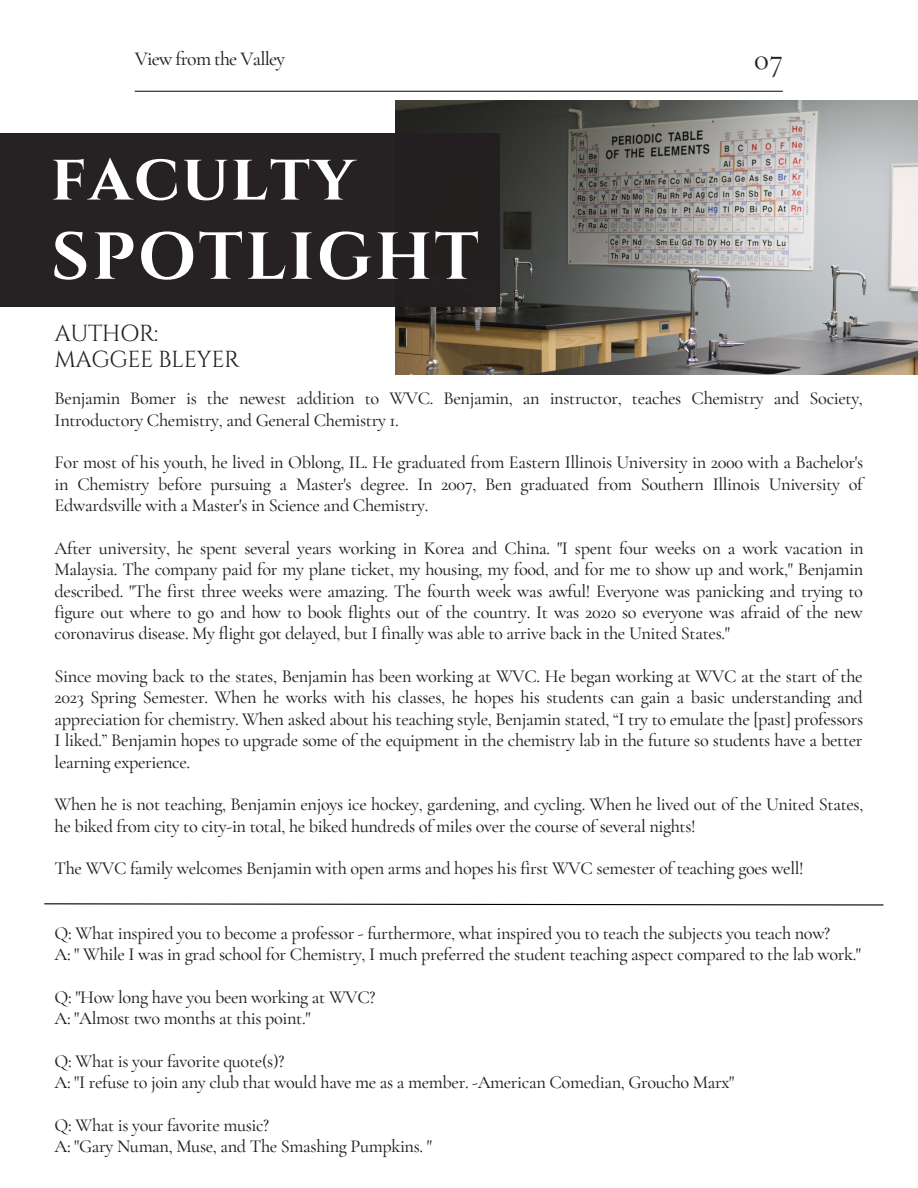
<style>
.page{position:relative;width:918px;height:1188px;background:#fff}
.page>*{position:absolute;margin:0;border:0;box-sizing:border-box;transform-origin:0 0}
.t1{font:700 66.3px/79.2px "Cinzel";letter-spacing:.04em;color:#fff}
.t2{font:31.05px "Cormorant Garamond";color:#231f20}
.t3{font:23.1px/25.8px "Cinzel";letter-spacing:-.025em;color:#231f20}
.t4{font:500 19.8px "Cormorant Garamond";letter-spacing:-.04em;color:#231f20}
.t5{font:500 18.3px/21.3px "Cormorant Garamond";letter-spacing:-.02em;color:#231f20}
</style>
<div class="page">
<img style="left:395px;top:101px;width:523px;height:273px">
<div style="left:0;top:134px;width:500px;height:173px;background:#231f20"></div>
<hr style="left:135px;top:91px;width:648px;height:1px;background:#231f20">
<svg style="left:44px;top:903px;width:840px;height:3px"></svg>
<p class="t4" style="left:135px;top:47px;width:152px">View from the Valley</p>
<h2 class="t2" style="left:754px;top:40px;width:30px">07</h2>
<h1 class="t1" style="left:51px;top:140px;width:429px">faculty<br>SPOTLIGHT</h1>
<p class="t3" style="left:55px;top:321px;width:187px">AUTHOR:<br>MAGGEE BLEYER</p>
<p class="t5" style="left:55px;top:388px;width:810px">Benjamin Bomer is the newest addition to WVC. Benjamin, an instructor, teaches Chemistry and Society,<br>Introductory Chemistry, and General Chemistry 1.</p>
<p class="t5" style="left:55px;top:452px;width:810px;text-align:justify">For most of his youth, he lived in Oblong, IL. He graduated from Eastern Illinois University in 2000 with a Bachelor's in Chemistry before pursuing a Master's degree. In 2007, Ben graduated from Southern Illinois University of Edwardsville with a Master's in Science and Chemistry.</p>
<p class="t5" style="left:55px;top:537px;width:811px;text-align:justify">After university, he spent several years working in Korea and China. "I spent four weeks on a work vacation in Malaysia. The company paid for my plane ticket, my housing, my food, and for me to show up and work," Benjamin described. "The first three weeks were amazing. The fourth week was awful! Everyone was panicking and trying to figure out where to go and how to book flights out of the country. It was 2020 so everyone was afraid of the new coronavirus disease. My flight got delayed, but I finally was able to arrive back in the United States."</p>
<p class="t5" style="left:55px;top:666px;width:810px;text-align:justify">Since moving back to the states, Benjamin has been working at WVC. He began working at WVC at the start of the 2023 Spring Semester. When he works with his classes, he hopes his students can gain a basic understanding and appreciation for chemistry. When asked about his teaching style, Benjamin stated, “I try to emulate the [past] professors I liked.” Benjamin hopes to upgrade some of the equipment in the chemistry lab in the future so students have a better learning experience.</p>
<p class="t5" style="left:55px;top:794px;width:810px">When he is not teaching, Benjamin enjoys ice hockey, gardening, and cycling. When he lived out of the United States, he biked from city to city-in total, he biked hundreds of miles over the course of several nights!</p>
<p class="t5" style="left:55px;top:858px;width:751px">The WVC family welcomes Benjamin with open arms and hopes his first WVC semester of teaching goes well!</p>
<p class="t5" style="left:55px;top:922px;width:808px">Q: What inspired you to become a professor - furthermore, what inspired you to teach the subjects you teach now?<br>A: " While I was in grad school for Chemistry, I much preferred the student teaching aspect compared to the lab work."</p>
<p class="t5" style="left:55px;top:986px;width:322px">Q: "How long have you been working at WVC?<br>A: "Almost two months at this point."</p>
<p class="t5" style="left:55px;top:1050px;width:681px">Q: What is your favorite quote(s)?<br>A: "I refuse to join any club that would have me as a member. -American Comedian, Groucho Marx"</p>
<p class="t5" style="left:55px;top:1114px;width:379px">Q: What is your favorite music?<br>A: "Gary Numan, Muse, and The Smashing Pumpkins. "</p>
</div>
